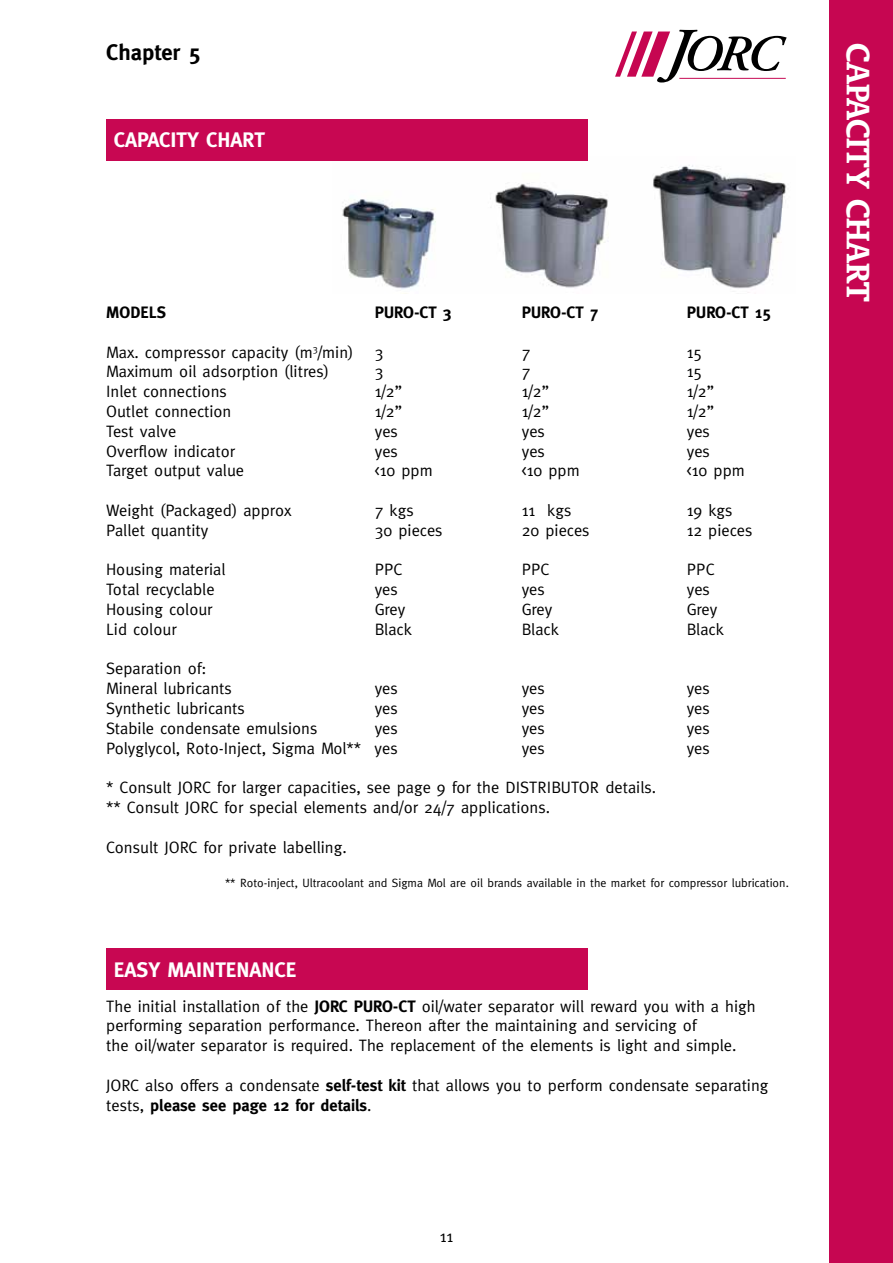
<style>
.page{position:relative;width:893px;height:1263px;background:#fff}
.page>*{position:absolute;margin:0;border:0;box-sizing:border-box;transform-origin:0 0}
.t1{font:700 37.2px "Oranda BT";color:#fff}
.t2{font:700 22.5px "Meta";color:#000}
.t3{font:700 21px "Meta";color:#fff}
.t4{font:16.5px/19.8px "Meta";color:#000}
.t5{font:700 16.5px "Meta";color:#000}
.t6{font:12px "Meta";color:#000}
.s1{font-weight:700}
</style>
<div class="page">
<img style="left:342px;top:165px;width:445px;height:128px">
<div style="left:829px;top:0;width:64px;height:1263px;background:#c60651"></div>
<svg style="left:615px;top:30px;width:172px;height:53px"></svg>
<hr style="left:679px;top:78px;width:107px;height:1px;background:#c60651">
<div style="left:106px;top:119px;width:482px;height:42px;background:#c80752"></div>
<div style="left:106px;top:948px;width:482px;height:42px;background:#c80752"></div>
<h2 class="t2" style="left:106px;top:39px;width:96px">Chapter 5</h2>
<p class="t3" style="left:114px;top:128px;width:152px">Capaci ty ch art</p>
<p class="t5" style="left:106px;top:303px;width:10px">MODELS</p>
<p class="t5" style="left:375px;top:303px;width:78px">PURO-CT 3</p>
<p class="t5" style="left:522px;top:303px;width:78px">PURO-CT 7</p>
<p class="t5" style="left:687px;top:303px;width:86px">PURO-CT 15</p>
<p class="t4" style="left:106px;top:342px;width:249px">Max. compressor capacity (m<sup>3</sup>/min)</p>
<p class="t4" style="left:375px;top:342px;width:10px">3</p>
<p class="t4" style="left:522px;top:342px;width:10px">7</p>
<p class="t4" style="left:687px;top:342px;width:17px">15</p>
<p class="t4" style="left:106px;top:361px;width:224px">Maximum oil adsorption (litres)</p>
<p class="t4" style="left:375px;top:361px;width:10px">3</p>
<p class="t4" style="left:522px;top:361px;width:10px">7</p>
<p class="t4" style="left:687px;top:361px;width:17px">15</p>
<p class="t4" style="left:106px;top:381px;width:122px">Inlet connections</p>
<p class="t4" style="left:375px;top:381px;width:29px">1/2”</p>
<p class="t4" style="left:522px;top:381px;width:29px">1/2”</p>
<p class="t4" style="left:687px;top:381px;width:29px">1/2”</p>
<p class="t4" style="left:106px;top:401px;width:127px">Outlet connection</p>
<p class="t4" style="left:375px;top:401px;width:29px">1/2”</p>
<p class="t4" style="left:522px;top:401px;width:29px">1/2”</p>
<p class="t4" style="left:687px;top:401px;width:29px">1/2”</p>
<p class="t4" style="left:106px;top:421px;width:72px">Test valve</p>
<p class="t4" style="left:375px;top:421px;width:25px">yes</p>
<p class="t4" style="left:522px;top:421px;width:25px">yes</p>
<p class="t4" style="left:687px;top:421px;width:25px">yes</p>
<p class="t4" style="left:106px;top:441px;width:130px">Overflow indicator</p>
<p class="t4" style="left:375px;top:441px;width:25px">yes</p>
<p class="t4" style="left:522px;top:441px;width:25px">yes</p>
<p class="t4" style="left:687px;top:441px;width:25px">yes</p>
<p class="t4" style="left:106px;top:460px;width:139px">Target output value</p>
<p class="t4" style="left:375px;top:460px;width:59px">&lt;10 ppm</p>
<p class="t4" style="left:522px;top:460px;width:59px">&lt;10 ppm</p>
<p class="t4" style="left:687px;top:460px;width:59px">&lt;10 ppm</p>
<p class="t4" style="left:106px;top:500px;width:187px">Weight (Packaged) approx</p>
<p class="t4" style="left:375px;top:500px;width:41px">7 kgs</p>
<p class="t4" style="left:522px;top:500px;width:51px">11 kgs</p>
<p class="t4" style="left:687px;top:500px;width:47px">19 kgs</p>
<p class="t4" style="left:106px;top:520px;width:104px">Pallet quantity</p>
<p class="t4" style="left:375px;top:520px;width:69px">30 pieces</p>
<p class="t4" style="left:522px;top:520px;width:69px">20 pieces</p>
<p class="t4" style="left:687px;top:520px;width:67px">12 pieces</p>
<p class="t4" style="left:106px;top:559px;width:121px">Housing material</p>
<p class="t4" style="left:375px;top:559px;width:29px">PPC</p>
<p class="t4" style="left:522px;top:559px;width:29px">PPC</p>
<p class="t4" style="left:687px;top:559px;width:29px">PPC</p>
<p class="t4" style="left:106px;top:579px;width:110px">Total recyclable</p>
<p class="t4" style="left:375px;top:579px;width:25px">yes</p>
<p class="t4" style="left:522px;top:579px;width:25px">yes</p>
<p class="t4" style="left:687px;top:579px;width:25px">yes</p>
<p class="t4" style="left:106px;top:599px;width:108px">Housing colour</p>
<p class="t4" style="left:375px;top:599px;width:32px">Grey</p>
<p class="t4" style="left:522px;top:599px;width:32px">Grey</p>
<p class="t4" style="left:687px;top:599px;width:32px">Grey</p>
<p class="t4" style="left:106px;top:619px;width:72px">Lid colour</p>
<p class="t4" style="left:375px;top:619px;width:39px">Black</p>
<p class="t4" style="left:522px;top:619px;width:39px">Black</p>
<p class="t4" style="left:687px;top:619px;width:39px">Black</p>
<p class="t4" style="left:106px;top:658px;width:127px">Separation of:<br>Mineral lubricants</p>
<p class="t4" style="left:375px;top:678px;width:25px">yes</p>
<p class="t4" style="left:522px;top:678px;width:25px">yes</p>
<p class="t4" style="left:687px;top:678px;width:25px">yes</p>
<p class="t4" style="left:106px;top:698px;width:140px">Synthetic lubricants</p>
<p class="t4" style="left:375px;top:698px;width:25px">yes</p>
<p class="t4" style="left:522px;top:698px;width:25px">yes</p>
<p class="t4" style="left:687px;top:698px;width:25px">yes</p>
<p class="t4" style="left:106px;top:718px;width:213px">Stabile condensate emulsions</p>
<p class="t4" style="left:375px;top:718px;width:25px">yes</p>
<p class="t4" style="left:522px;top:718px;width:25px">yes</p>
<p class="t4" style="left:687px;top:718px;width:25px">yes</p>
<p class="t4" style="left:106px;top:738px;width:293px">Polyglycol, Roto-Inject, Sigma Mol** yes</p>
<p class="t4" style="left:522px;top:738px;width:25px">yes</p>
<p class="t4" style="left:687px;top:738px;width:25px">yes</p>
<p class="t4" style="left:106px;top:777px;width:552px">* Consult JORC for larger capacities, see page 9 for the DISTRIBUTOR details. ** Consult JORC for special elements and/or 24/7 applications.</p>
<p class="t4" style="left:106px;top:837px;width:242px">Consult JORC for private labelling.</p>
<p class="t6" style="left:225px;top:876px;width:565px">** Roto-inject, Ultracoolant and Sigma Mol are oil brands available in the market for compressor lubrication.</p>
<p class="t3" style="left:114px;top:957px;width:184px">Easy Maintenance</p>
<p class="t4" style="left:106px;top:996px;width:651px">The initial installation of the <span class="s1">JORC PURO-CT</span> oil/water separator will reward you with a high performing separation performance. Thereon after the maintaining and servicing of<br>the oil/water separator is required. The replacement of the elements is light and simple.</p>
<p class="t4" style="left:106px;top:1075px;width:664px">JORC also offers a condensate <span class="s1">self-test kit</span> that allows you to perform condensate separating tests, <span class="s1">please see page 12 for details</span>.</p>
<p class="t4" style="left:440px;top:1226px;width:15px">11</p>
<h1 class="t1" style="left:880px;top:43px;width:260px;rotate:90deg">Capacity chart</h1>
</div>
